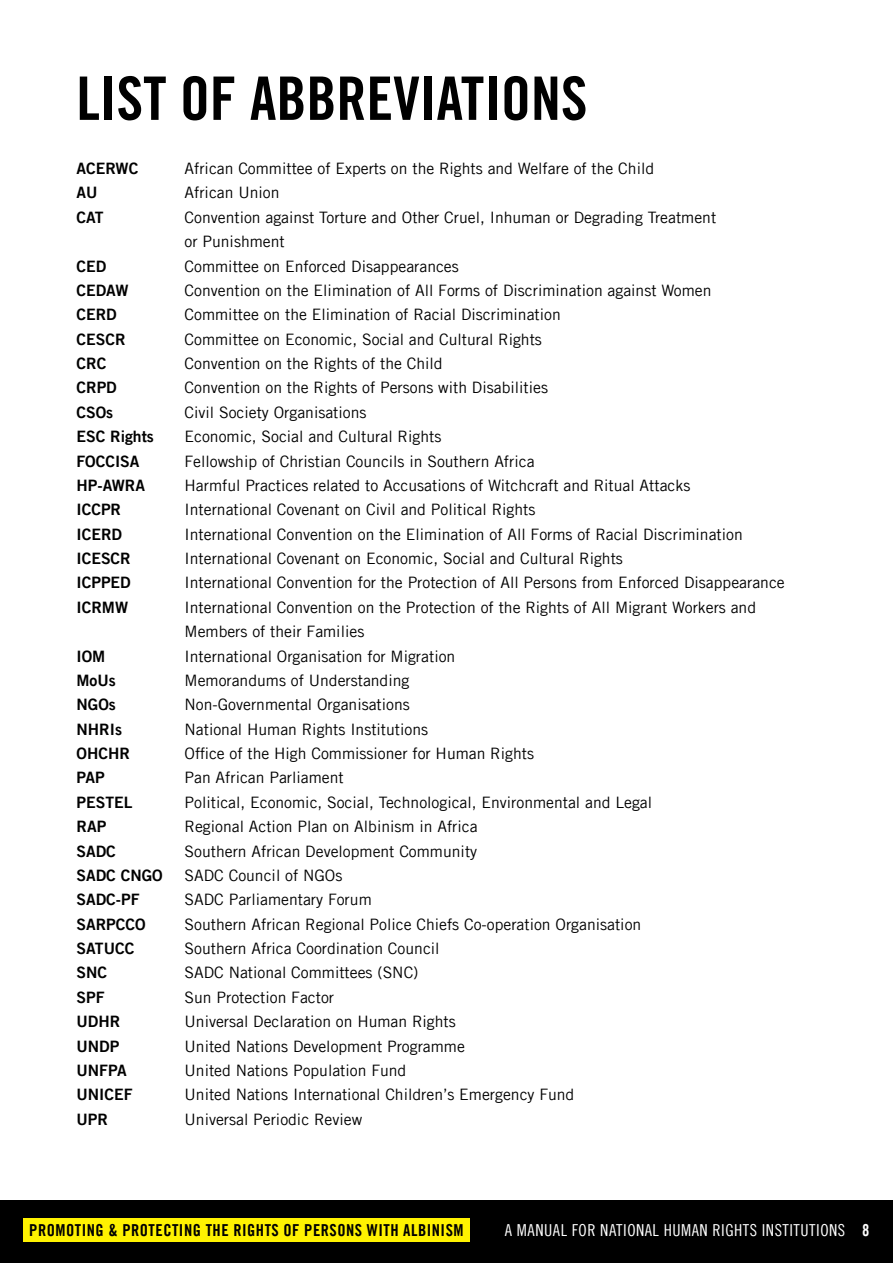
<style>
.page{position:relative;width:893px;height:1263px;background:#fff}
.page>*{position:absolute;margin:0;border:0;box-sizing:border-box;transform-origin:0 0}
.HEAD_A{font:60px "Amnesty Trade Gothic Bd Cn 20";color:#000}
.t1{font:16.5px "Amnesty Trade Gothic Bd Cn 20";letter-spacing:.03em;color:#000}
.t2{font:16.5px "Amnesty Trade Gothic Cn 18";letter-spacing:.03em;color:#fff}
.Body_copy_single_col{font:15.75px/24.3px "Amnesty Trade Gothic";color:#000}
.Body_copy_single_col-2{font:15.75px "Amnesty Trade Gothic Bd 2";color:#000}
.s1{font-family:"Amnesty Trade Gothic Bd Cn 20"}
</style>
<div class="page">
<div style="left:0;top:1200px;width:893px;height:63px;background:#000"></div>
<div style="left:23px;top:1218px;width:447px;height:23px;background:#fff200"></div>
<p class="HEAD_A" style="left:77px;top:62px;width:512px">LIST OF ABBREVIATIONS</p>
<p class="Body_copy_single_col-2" style="left:77px;top:159px;width:63px">ACERWC</p>
<p class="Body_copy_single_col" style="left:185px;top:156px;width:471px">African Committee of Experts on the Rights and Welfare of the Child</p>
<p class="Body_copy_single_col-2" style="left:77px;top:183px;width:22px">AU</p>
<p class="Body_copy_single_col" style="left:185px;top:180px;width:96px">African Union</p>
<p class="Body_copy_single_col-2" style="left:77px;top:207px;width:29px">CAT</p>
<p class="Body_copy_single_col" style="left:185px;top:205px;width:533px">Convention against Torture and Other Cruel, Inhuman or Degrading Treatment or Punishment</p>
<p class="Body_copy_single_col-2" style="left:77px;top:256px;width:31px">CED</p>
<p class="Body_copy_single_col" style="left:185px;top:254px;width:276px">Committee on Enforced Disappearances</p>
<p class="Body_copy_single_col-2" style="left:77px;top:280px;width:53px">CEDAW</p>
<p class="Body_copy_single_col" style="left:185px;top:278px;width:528px">Convention on the Elimination of All Forms of Discrimination against Women</p>
<p class="Body_copy_single_col-2" style="left:77px;top:305px;width:42px">CERD</p>
<p class="Body_copy_single_col" style="left:185px;top:302px;width:378px">Committee on the Elimination of Racial Discrimination</p>
<p class="Body_copy_single_col-2" style="left:77px;top:329px;width:50px">CESCR</p>
<p class="Body_copy_single_col" style="left:185px;top:327px;width:359px">Committee on Economic, Social and Cultural Rights</p>
<p class="Body_copy_single_col-2" style="left:77px;top:354px;width:31px">CRC</p>
<p class="Body_copy_single_col" style="left:185px;top:351px;width:260px">Convention on the Rights of the Child</p>
<p class="Body_copy_single_col-2" style="left:77px;top:378px;width:42px">CRPD</p>
<p class="Body_copy_single_col" style="left:185px;top:375px;width:365px">Convention on the Rights of Persons with Disabilities</p>
<p class="Body_copy_single_col-2" style="left:77px;top:402px;width:38px">CSOs</p>
<p class="Body_copy_single_col" style="left:185px;top:400px;width:183px">Civil Society Organisations</p>
<p class="Body_copy_single_col-2" style="left:77px;top:427px;width:79px">ESC Rights</p>
<p class="Body_copy_single_col" style="left:185px;top:424px;width:258px">Economic, Social and Cultural Rights</p>
<p class="Body_copy_single_col-2" style="left:77px;top:451px;width:65px">FOCCISA</p>
<p class="Body_copy_single_col" style="left:185px;top:449px;width:351px">Fellowship of Christian Councils in Southern Africa</p>
<p class="Body_copy_single_col-2" style="left:77px;top:475px;width:70px">HP-AWRA</p>
<p class="Body_copy_single_col" style="left:185px;top:473px;width:507px">Harmful Practices related to Accusations of Witchcraft and Ritual Attacks</p>
<p class="Body_copy_single_col-2" style="left:77px;top:500px;width:46px">ICCPR</p>
<p class="Body_copy_single_col" style="left:185px;top:497px;width:352px">International Covenant on Civil and Political Rights</p>
<p class="Body_copy_single_col-2" style="left:77px;top:524px;width:47px">ICERD</p>
<p class="Body_copy_single_col" style="left:185px;top:522px;width:560px">International Convention on the Elimination of All Forms of Racial Discrimination</p>
<p class="Body_copy_single_col-2" style="left:77px;top:549px;width:56px">ICESCR</p>
<p class="Body_copy_single_col" style="left:185px;top:546px;width:440px">International Covenant on Economic, Social and Cultural Rights</p>
<p class="Body_copy_single_col-2" style="left:77px;top:573px;width:56px">ICPPED</p>
<p class="Body_copy_single_col" style="left:185px;top:570px;width:602px">International Convention for the Protection of All Persons from Enforced Disappearance</p>
<p class="Body_copy_single_col-2" style="left:77px;top:597px;width:53px">ICRMW</p>
<p class="Body_copy_single_col" style="left:185px;top:595px;width:573px">International Convention on the Protection of the Rights of All Migrant Workers and<br>Members of their Families</p>
<p class="Body_copy_single_col-2" style="left:77px;top:646px;width:30px">IOM</p>
<p class="Body_copy_single_col" style="left:185px;top:644px;width:272px">International Organisation for Migration</p>
<p class="Body_copy_single_col-2" style="left:77px;top:670px;width:41px">MoUs</p>
<p class="Body_copy_single_col" style="left:185px;top:668px;width:226px">Memorandums of Understanding</p>
<p class="Body_copy_single_col-2" style="left:77px;top:695px;width:41px">NGOs</p>
<p class="Body_copy_single_col" style="left:185px;top:692px;width:227px">Non-Governmental Organisations</p>
<p class="Body_copy_single_col-2" style="left:77px;top:719px;width:47px">NHRIs</p>
<p class="Body_copy_single_col" style="left:185px;top:717px;width:245px">National Human Rights Institutions</p>
<p class="Body_copy_single_col-2" style="left:77px;top:744px;width:55px">OHCHR</p>
<p class="Body_copy_single_col" style="left:185px;top:741px;width:351px">Office of the High Commissioner for Human Rights</p>
<p class="Body_copy_single_col-2" style="left:77px;top:768px;width:30px">PAP</p>
<p class="Body_copy_single_col" style="left:185px;top:765px;width:161px">Pan African Parliament</p>
<p class="Body_copy_single_col-2" style="left:77px;top:792px;width:58px">PESTEL</p>
<p class="Body_copy_single_col" style="left:185px;top:790px;width:469px">Political, Economic, Social, Technological, Environmental and Legal</p>
<p class="Body_copy_single_col-2" style="left:77px;top:817px;width:31px">RAP</p>
<p class="Body_copy_single_col" style="left:185px;top:814px;width:295px">Regional Action Plan on Albinism in Africa</p>
<p class="Body_copy_single_col-2" style="left:77px;top:841px;width:41px">SADC</p>
<p class="Body_copy_single_col" style="left:185px;top:839px;width:294px">Southern African Development Community</p>
<p class="Body_copy_single_col-2" style="left:77px;top:865px;width:88px">SADC CNGO</p>
<p class="Body_copy_single_col" style="left:185px;top:863px;width:159px">SADC Council of NGOs</p>
<p class="Body_copy_single_col-2" style="left:77px;top:890px;width:64px">SADC-PF</p>
<p class="Body_copy_single_col" style="left:185px;top:887px;width:189px">SADC Parliamentary Forum</p>
<p class="Body_copy_single_col-2" style="left:77px;top:914px;width:71px">SARPCCO</p>
<p class="Body_copy_single_col" style="left:185px;top:912px;width:458px">Southern African Regional Police Chiefs Co-operation Organisation</p>
<p class="Body_copy_single_col-2" style="left:77px;top:939px;width:59px">SATUCC</p>
<p class="Body_copy_single_col" style="left:185px;top:936px;width:257px">Southern Africa Coordination Council</p>
<p class="Body_copy_single_col-2" style="left:77px;top:963px;width:32px">SNC</p>
<p class="Body_copy_single_col" style="left:185px;top:960px;width:235px">SADC National Committees (SNC)</p>
<p class="Body_copy_single_col-2" style="left:77px;top:987px;width:30px">SPF</p>
<p class="Body_copy_single_col" style="left:185px;top:985px;width:151px">Sun Protection Factor</p>
<p class="Body_copy_single_col-2" style="left:77px;top:1012px;width:45px">UDHR</p>
<p class="Body_copy_single_col" style="left:185px;top:1009px;width:273px">Universal Declaration on Human Rights</p>
<p class="Body_copy_single_col-2" style="left:77px;top:1036px;width:44px">UNDP</p>
<p class="Body_copy_single_col" style="left:185px;top:1034px;width:282px">United Nations Development Programme</p>
<p class="Body_copy_single_col-2" style="left:77px;top:1060px;width:52px">UNFPA</p>
<p class="Body_copy_single_col" style="left:185px;top:1058px;width:223px">United Nations Population Fund</p>
<p class="Body_copy_single_col-2" style="left:77px;top:1085px;width:57px">UNICEF</p>
<p class="Body_copy_single_col" style="left:185px;top:1082px;width:391px">United Nations International Children’s Emergency Fund</p>
<p class="Body_copy_single_col-2" style="left:77px;top:1109px;width:33px">UPR</p>
<p class="Body_copy_single_col" style="left:185px;top:1107px;width:179px">Universal Periodic Review</p>
<p class="t1" style="left:29px;top:1220px;width:436px">PROMOTING &amp; PROTECTING THE RIGHTS OF PERSONS WITH ALBINISM</p>
<p class="t2" style="left:505px;top:1220px;width:366px">A MANUAL FOR NATIONAL HUMAN RIGHTS INSTITUTIONS <span class="s1">8</span></p>
</div>
